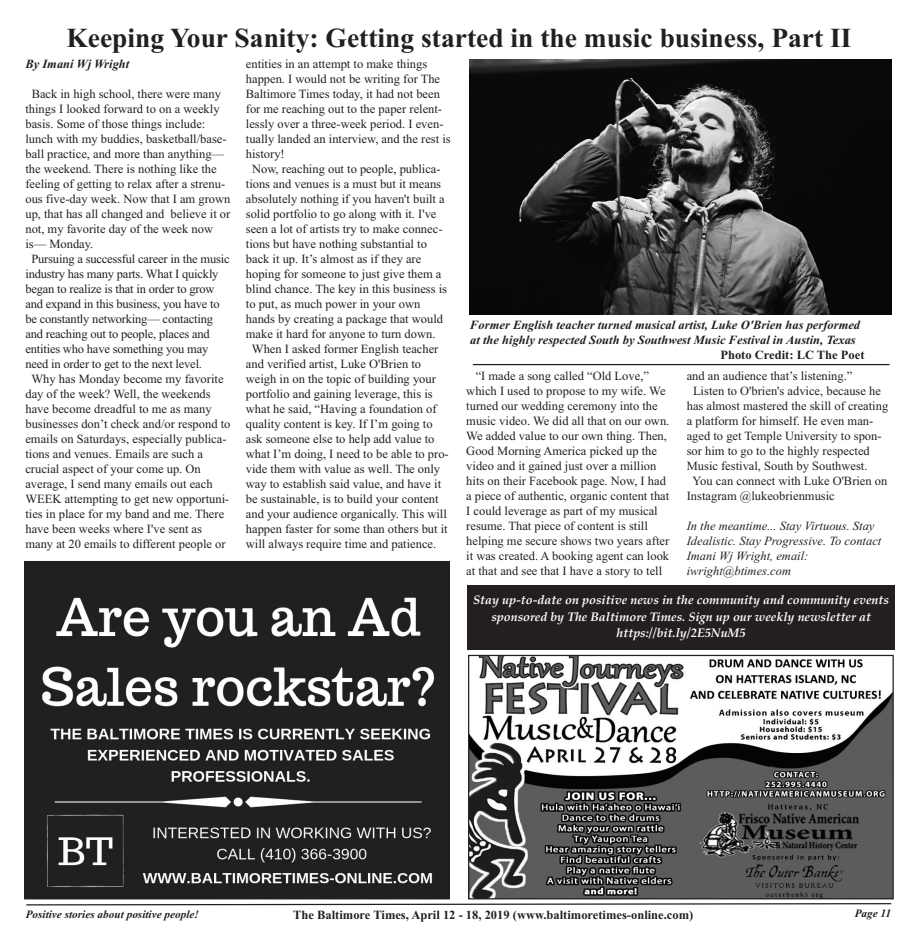
<style>
.page{position:relative;width:917px;height:947px;background:#fff}
.page>*{position:absolute;margin:0;border:0;box-sizing:border-box;transform-origin:0 0}
.t1{font:700 27.5px "Times New Roman";color:#231f20}
.t2{font:12.5px/15px "Times New Roman";color:#231f20}
.t3{font:italic 700 12.5px "Times New Roman";color:#231f20}
.t4{font:italic 700 12.5px/16.5px "Palatino";color:#fff;text-align:center}
.t5{font:italic 12.5px/15px "Times New Roman";color:#231f20}
.t6{font:700 12.5px "Times New Roman";color:#231f20}
.t7{font:italic 700 11.25px "Times New Roman";color:#231f20}
</style>
<div class="page">
<svg style="left:26px;top:903px;width:866px;height:3px"></svg>
<img style="left:26px;top:563px;width:422px;height:334px">
<div style="left:24px;top:561px;width:426px;height:338px;border:1px solid #231f20"></div>
<img style="left:470px;top:657px;width:421px;height:240px">
<img style="left:694px;top:803px;width:197px;height:94px">
<svg style="left:752px;top:855px;width:13px;height:6px"></svg>
<img style="left:767px;top:804px;width:53px;height:6px">
<div style="left:468px;top:655px;width:425px;height:244px;border:1px solid #231f20"></div>
<div style="left:467px;top:585px;width:427px;height:65px;background:#231f20"></div>
<img style="left:469px;top:60px;width:421px;height:255px">
<hr style="left:472px;top:364px;width:417px;height:1px;background:#231f20">
<p class="t1" style="left:66px;top:28px;width:786px">Keeping Your Sanity: Getting started in the music business, Part II</p>
<p class="t3" style="left:25px;top:59px;width:105px">By Imani Wj Wright</p>
<p class="t2" style="left:32px;top:87px;width:191px">Back in high school, there were many</p>
<p class="t2" style="left:25px;top:102px;width:196px">things I looked forward to on a weekly</p>
<p class="t2" style="left:25px;top:117px;width:181px">basis. Some of those things include:</p>
<p class="t2" style="left:25px;top:132px;width:203px">lunch with my buddies, basketball/base-</p>
<p class="t2" style="left:25px;top:147px;width:200px">ball practice, and more than anything—</p>
<p class="t2" style="left:25px;top:162px;width:193px">the weekend. There is nothing like the</p>
<p class="t2" style="left:25px;top:177px;width:201px">feeling of getting to relax after a strenu-</p>
<p class="t2" style="left:25px;top:192px;width:206px">ous five-day week. Now that I am grown</p>
<p class="t2" style="left:25px;top:207px;width:206px">up, that has all changed and believe it or</p>
<p class="t2" style="left:25px;top:222px;width:189px">not, my favorite day of the week now</p>
<p class="t2" style="left:25px;top:237px;width:69px">is— Monday.</p>
<p class="t2" style="left:31px;top:252px;width:200px">Pursuing a successful career in the music</p>
<p class="t2" style="left:25px;top:267px;width:194px">industry has many parts. What I quickly</p>
<p class="t2" style="left:25px;top:282px;width:190px">began to realize is that in order to grow</p>
<p class="t2" style="left:25px;top:297px;width:196px">and expand in this business, you have to</p>
<p class="t2" style="left:25px;top:312px;width:189px">be constantly networking— contacting</p>
<p class="t2" style="left:25px;top:327px;width:186px">and reaching out to people, places and</p>
<p class="t2" style="left:25px;top:342px;width:184px">entities who have something you may</p>
<p class="t2" style="left:25px;top:357px;width:178px">need in order to get to the next level.</p>
<p class="t2" style="left:31px;top:372px;width:193px">Why has Monday become my favorite</p>
<p class="t2" style="left:25px;top:387px;width:187px">day of the week? Well, the weekends</p>
<p class="t2" style="left:25px;top:402px;width:188px">have become dreadful to me as many</p>
<p class="t2" style="left:25px;top:417px;width:206px">businesses don’t check and/or respond to</p>
<p class="t2" style="left:25px;top:432px;width:203px">emails on Saturdays, especially publica-</p>
<p class="t2" style="left:25px;top:447px;width:179px">tions and venues. Emails are such a</p>
<p class="t2" style="left:25px;top:462px;width:177px">crucial aspect of your come up. On</p>
<p class="t2" style="left:25px;top:477px;width:189px">average, I send many emails out each</p>
<p class="t2" style="left:25px;top:492px;width:205px">WEEK attempting to get new opportuni-</p>
<p class="t2" style="left:25px;top:507px;width:200px">ties in place for my band and me. There</p>
<p class="t2" style="left:25px;top:522px;width:178px">have been weeks where I've sent as</p>
<p class="t2" style="left:25px;top:537px;width:202px">many at 20 emails to different people or</p>
<p class="t2" style="left:246px;top:57px;width:183px">entities in an attempt to make things</p>
<p class="t2" style="left:246px;top:72px;width:196px">happen. I would not be writing for The</p>
<p class="t2" style="left:246px;top:87px;width:195px">Baltimore Times today, it had not been</p>
<p class="t2" style="left:246px;top:102px;width:198px">for me reaching out to the paper relent-</p>
<p class="t2" style="left:246px;top:117px;width:199px">lessly over a three-week period. I even-</p>
<p class="t2" style="left:246px;top:132px;width:206px">tually landed an interview, and the rest is</p>
<p class="t2" style="left:246px;top:147px;width:40px">history!</p>
<p class="t2" style="left:252px;top:162px;width:190px">Now, reaching out to people, publica-</p>
<p class="t2" style="left:246px;top:177px;width:197px">tions and venues is a must but it means</p>
<p class="t2" style="left:246px;top:192px;width:200px">absolutely nothing if you haven't built a</p>
<p class="t2" style="left:246px;top:207px;width:192px">solid portfolio to go along with it. I've</p>
<p class="t2" style="left:246px;top:222px;width:198px">seen a lot of artists try to make connec-</p>
<p class="t2" style="left:246px;top:237px;width:182px">tions but have nothing substantial to</p>
<p class="t2" style="left:246px;top:252px;width:177px">back it up. It’s almost as if they are</p>
<p class="t2" style="left:246px;top:267px;width:197px">hoping for someone to just give them a</p>
<p class="t2" style="left:246px;top:282px;width:203px">blind chance. The key in this business is</p>
<p class="t2" style="left:246px;top:297px;width:176px">to put, as much power in your own</p>
<p class="t2" style="left:246px;top:312px;width:199px">hands by creating a package that would</p>
<p class="t2" style="left:246px;top:327px;width:191px">make it hard for anyone to turn down.</p>
<p class="t2" style="left:252px;top:342px;width:188px">When I asked former English teacher</p>
<p class="t2" style="left:246px;top:357px;width:177px">and verified artist, Luke O'Brien to</p>
<p class="t2" style="left:246px;top:372px;width:191px">weigh in on the topic of building your</p>
<p class="t2" style="left:246px;top:387px;width:188px">portfolio and gaining leverage, this is</p>
<p class="t2" style="left:246px;top:402px;width:192px">what he said, “Having a foundation of</p>
<p class="t2" style="left:246px;top:417px;width:188px">quality content is key. If I’m going to</p>
<p class="t2" style="left:246px;top:432px;width:190px">ask someone else to help add value to</p>
<p class="t2" style="left:246px;top:447px;width:204px">what I’m doing, I need to be able to pro-</p>
<p class="t2" style="left:246px;top:462px;width:196px">vide them with value as well. The only</p>
<p class="t2" style="left:246px;top:477px;width:197px">way to establish said value, and have it</p>
<p class="t2" style="left:246px;top:492px;width:194px">be sustainable, is to build your content</p>
<p class="t2" style="left:246px;top:507px;width:202px">and your audience organically. This will</p>
<p class="t2" style="left:246px;top:522px;width:203px">happen faster for some than others but it</p>
<p class="t2" style="left:246px;top:537px;width:192px">will always require time and patience.</p>
<p class="t3" style="left:470px;top:320px;width:391px">Former English teacher turned musical artist, Luke O'Brien has performed</p>
<p class="t3" style="left:470px;top:335px;width:387px">at the highly respected South by Southwest Music Festival in Austin, Texas</p>
<p class="t6" style="left:720px;top:350px;width:145px">Photo Credit: LC The Poet</p>
<p class="t2" style="left:466px;top:369px;width:204px;text-indent:9px">“I made a song called “Old Love,” which I used to propose to my wife. We turned our wedding ceremony into the music video. We did all that on our own.<br>We added value to our own thing. Then, Good Morning America picked up the video and it gained just over a million hits on their Facebook page. Now, I had a piece of authentic, organic content that I could leverage as part of my musical resume. That piece of content is still helping me secure shows two years after it was created. A booking agent can look at that and see that I have a story to tell</p>
<p class="t2" style="left:686px;top:369px;width:167px">and an audience that’s listening.”</p>
<p class="t2" style="left:692px;top:384px;width:189px">Listen to O'brien's advice, because he</p>
<p class="t2" style="left:686px;top:399px;width:203px">has almost mastered the skill of creating</p>
<p class="t2" style="left:686px;top:414px;width:188px">a platform for himself. He even man-</p>
<p class="t2" style="left:686px;top:429px;width:196px">aged to get Temple University to spon-</p>
<p class="t2" style="left:686px;top:444px;width:184px">sor him to go to the highly respected</p>
<p class="t2" style="left:686px;top:459px;width:182px">Music festival, South by Southwest.</p>
<p class="t2" style="left:692px;top:474px;width:196px">You can connect with Luke O'Brien on</p>
<p class="t2" style="left:686px;top:489px;width:149px">Instagram @lukeobrienmusic</p>
<p class="t5" style="left:686px;top:519px;width:196px">In the meantime... Stay Virtuous. Stay<br>Idealistic. Stay Progressive. To contact<br>Imani Wj Wright, email: iwright@btimes.com</p>
<p class="t4" style="left:473px;top:593px;width:417px">Stay up-to-date on positive news in the community and community events sponsored by The Baltimore Times. Sign up our weekly newsletter at https://bit.ly/2E5NuM5</p>
<p class="t7" style="left:26px;top:911px;width:175px">Positive stories about positive people!</p>
<p class="t6" style="left:293px;top:910px;width:401px">The Baltimore Times, April 12 - 18, 2019 (www.baltimoretimes-online.com)</p>
<p class="t7" style="left:854px;top:910px;width:38px">Page 11</p>
</div>
